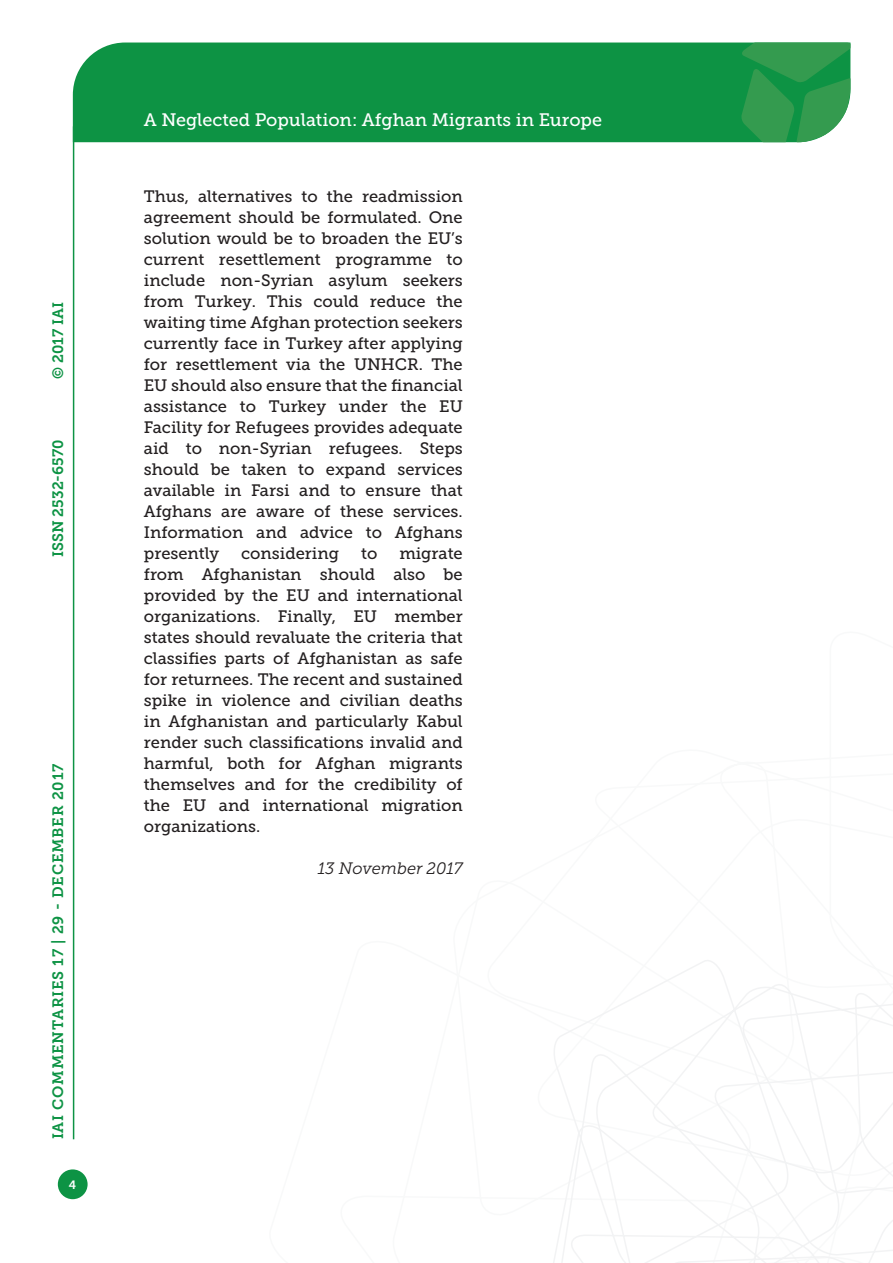
<style>
.page{position:relative;width:893px;height:1263px;background:#fff}
.page>*{position:absolute;margin:0;border:0;box-sizing:border-box;transform-origin:0 0}
.t1{font:18px "Museo Slab 500";color:#fff}
.t2{font:16.5px/21px "Museo Slab 500";color:#231f20;text-align:justify}
.t3{font:italic 16.5px "Museo Slab 300";color:#231f20}
.t4{font:15px "Museo Slab 700";letter-spacing:.05em;color:#0d9344}
.t5{font:15px "Museo Slab 700";color:#0d9344}
.t6{font:12px "Museo Slab 700";color:#fff}
</style>
<div class="page">
<svg style="left:553px;top:960px;width:340px;height:303px"></svg>
<div style="left:73px;top:43px;width:668px;height:99px;background:#0d9344"></div>
<svg style="left:741px;top:43px;width:109px;height:99px;background:#339d54"></svg>
<div style="left:58px;top:1169px;width:30px;height:30px;background:#0d9344;border-radius:50%"></div>
<hr style="left:73px;top:126px;width:1px;height:1013px;background:#0d9344">
<p class="t4" style="left:50px;top:379px;width:78px;rotate:-90deg">© 2017 IAI</p>
<p class="t5" style="left:50px;top:557px;width:119px;rotate:-90deg">ISSN 2532-6570</p>
<p class="t4" style="left:50px;top:1139px;width:377px;rotate:-90deg">IAI COMMENTARIES 17 | 29 - DECEMBER 2017</p>
<p class="t6" style="left:69px;top:1178px;width:9px">4</p>
<p class="t1" style="left:144px;top:110px;width:460px">A Neglected Population: Afghan Migrants in Europe</p>
<p class="t2" style="left:144px;top:186px;width:320px">Thus, alternatives to the readmission agreement should be formulated. One solution would be to broaden the EU’s current resettlement programme to include non-Syrian asylum seekers from Turkey. This could reduce the waiting time Afghan protection seekers currently face in Turkey after applying for resettlement via the UNHCR. The EU should also ensure that the financial assistance to Turkey under the EU Facility for Refugees provides adequate aid to non-Syrian refugees. Steps should be taken to expand services available in Farsi and to ensure that Afghans are aware of these services.<br>Information and advice to Afghans presently</p>
<p class="t2" style="left:144px;top:543px;width:320px;text-indent:255px">migrate from Afghanistan should also be provided by the EU and international organizations. Finally, EU member states should revaluate the criteria that classifies parts of Afghanistan as safe for returnees. The recent and sustained spike in violence and civilian deaths in Afghanistan and particularly Kabul render such classifications invalid and harmful, both for Afghan migrants themselves and for the credibility of the EU and international migration organizations.</p>
<p class="t3" style="left:318px;top:859px;width:147px">13 November 2017</p>
<p class="t2" style="left:241px;top:543px;width:99px">considering</p>
<p class="t2" style="left:361px;top:543px;width:18px">to</p>
</div>
